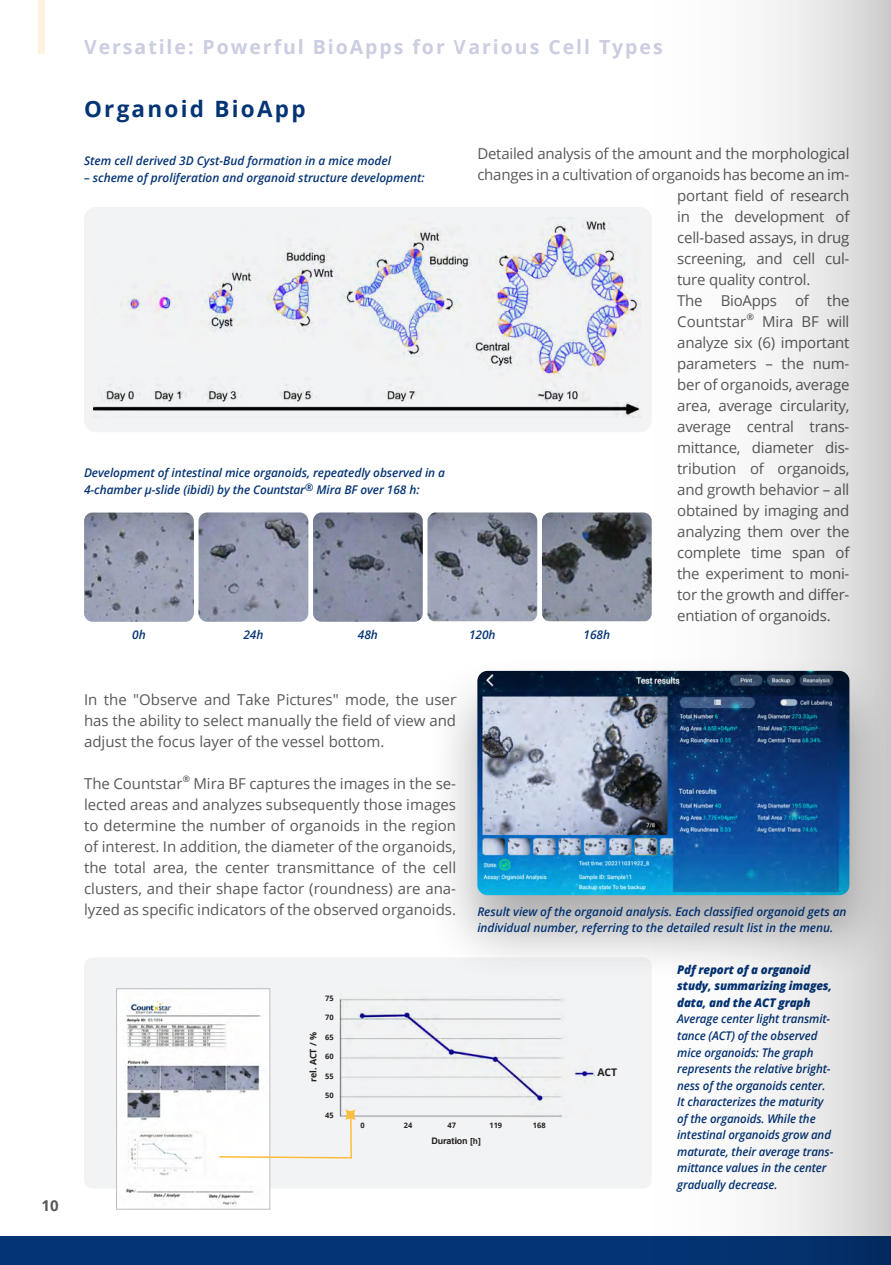
<style>
.page{position:relative;width:891px;height:1265px;background:#fff}
.page>*{position:absolute;margin:0;border:0;box-sizing:border-box;transform-origin:0 0}
.t1{font:700 22.5px "Open Sans";letter-spacing:.1em;color:#053474}
.t2{font:700 19.5px "Open Sans";letter-spacing:.1em;color:#cbcde1}
.t3{font:15px/21px "Open Sans";letter-spacing:-.015em;color:#57585a;text-align:justify}
.t4{font:700 15px "Open Sans";color:#57585a}
.t5{font:italic 600 12px/16.5px "Open Sans";letter-spacing:-.005em;color:#053474}
.t6{font:italic 600 12px/16.5px "Open Sans";letter-spacing:-.005em;color:#053474;scale:.96 1}
.t7{font:italic 800 12px/16.5px "Open Sans";letter-spacing:-.01em;color:#053474;scale:.96 1}
.t8{font:700 10.5px "Open Sans";color:#231f20}
.t9{font:700 9px "Arial";letter-spacing:-.01em;color:#231f20}
.t10{font:700 9px "Open Sans";letter-spacing:-.005em;color:#231f20}
.t11{font:italic 600 9px "Open Sans";color:#57585a}
.t12{font:700 7.5px "Open Sans";letter-spacing:-.005em;color:#231f20}
.s1{font-size:8.4px}
</style>
<div class="page">
<div style="left:0;top:1235px;width:891px;height:29px;background:#053474"></div>
<div style="left:84px;top:207px;width:568px;height:225px;background:#f2f3f4;border-radius:12px"></div>
<img style="left:93px;top:231px;width:363px;height:181px">
<img style="left:84px;top:512px;width:110px;height:109px">
<img style="left:199px;top:512px;width:109px;height:109px">
<img style="left:313px;top:512px;width:110px;height:109px">
<img style="left:427px;top:512px;width:29px;height:109px">
<div style="left:84px;top:957px;width:568px;height:231px;background:#f2f3f4;border-radius:9px"></div>
<div style="left:38px;top:0;width:7px;height:54px;background:#fef3de"></div>
<img style="left:118px;top:990px;width:150px;height:215px">
<div style="left:116px;top:988px;width:154px;height:221px;border:1px solid #bcbdc0"></div>
<img style="left:339px;top:998px;width:117px;height:119px">
<svg style="left:218px;top:1109px;width:138px;height:50px"></svg>
<svg style="left:456px;top:0;width:435px;height:1264px"></svg>
<p class="t4" style="left:42px;top:1194px;width:19px">10</p>
<h2 class="t2" style="left:84px;top:33px;width:580px">Versatile: Powerful BioApps for Various Cell Types</h2>
<h1 class="t1" style="left:84px;top:93px;width:223px">Organoid BioApp</h1>
<p class="t5" style="left:84px;top:152px;width:308px">Stem cell derived 3D Cyst-Bud formation in a mice model</p>
<p class="t5" style="left:84px;top:169px;width:342px">– scheme of proliferation and organoid structure development:</p>
<p class="t5" style="left:84px;top:464px;width:363px">Development of intestinal mice organoids, repeatedly observed in a<br>4-chamber µ-slide (ibidi) by the Countstar<sup>®</sup> Mira BF over 168 h:</p>
<p class="t3" style="left:477px;top:143px;width:374px">Detailed analysis of the amount and the morphological</p>
<p class="t3" style="left:477px;top:164px;width:374px">changes in a cultivation of organoids has become an im-</p>
<p class="t3" style="left:677px;top:185px;width:174px">portant field of research</p>
<p class="t3" style="left:677px;top:206px;width:174px">in the development of</p>
<p class="t3" style="left:677px;top:227px;width:174px">cell-based assays, in drug</p>
<p class="t3" style="left:677px;top:248px;width:174px">screening, and cell cul-</p>
<p class="t3" style="left:677px;top:269px;width:135px">ture quality control.</p>
<p class="t3" style="left:677px;top:290px;width:174px">The BioApps of the</p>
<p class="t3" style="left:677px;top:311px;width:71px">Countstar</p>
<p class="t11" style="left:746px;top:310px;width:9px">®</p>
<p class="t3" style="left:677px;top:311px;width:174px;text-indent:85px">Mira BF will analyze six (6) important parameters – the num&shy;ber of organoids, average area, average circularity, average central trans&shy;mittance, diameter dis&shy;tribution of organoids, and growth behavior – all obtained by imaging and analyzing them over the complete time span of the experiment to moni&shy;tor the growth and differ&shy;entiation of organoids.</p>
<p class="t5" style="left:132px;top:626px;width:15px">0h</p>
<p class="t5" style="left:243px;top:626px;width:21px">24h</p>
<p class="t5" style="left:358px;top:626px;width:21px">48h</p>
<p class="t5" style="left:469px;top:626px;width:28px">120h</p>
<p class="t5" style="left:584px;top:626px;width:28px">168h</p>
<p class="t3" style="left:84px;top:689px;width:374px">In the ″Observe and Take Pictures″ mode, the user has the ability to select manually the field of view and adjust the focus layer of the vessel bottom.</p>
<p class="t3" style="left:84px;top:773px;width:100px">The Countstar</p>
<p class="t11" style="left:182px;top:772px;width:9px">®</p>
<p class="t3" style="left:84px;top:773px;width:374px;text-indent:109px">Mira BF captures the images in the se&shy;lected areas and analyzes subsequently those images to determine the number of organoids in the region of interest. In addition, the diameter of the organoids, the total area, the center transmittance of the cell clusters, and their shape factor (roundness) are ana&shy;lyzed as specific indicators of the observed organoids.</p>
<p class="t5" style="left:477px;top:902px;width:371px">Result view of the organoid analysis. Each classified organoid gets an individual number, referring to the detailed result list in the menu.</p>
<p class="t10" style="left:307px;top:1082px;width:51px;rotate:-90deg">rel. ACT / %</p>
<p class="t12" style="left:325px;top:992px;width:10px">75</p>
<p class="t12" style="left:325px;top:1012px;width:10px">70</p>
<p class="t12" style="left:325px;top:1031px;width:10px">65</p>
<p class="t12" style="left:325px;top:1051px;width:10px">60</p>
<p class="t12" style="left:325px;top:1070px;width:10px">55</p>
<p class="t12" style="left:325px;top:1090px;width:10px">50</p>
<p class="t12" style="left:325px;top:1109px;width:10px">45</p>
<p class="t12" style="left:360px;top:1120px;width:6px">0</p>
<p class="t12" style="left:404px;top:1120px;width:10px">24</p>
<p class="t12" style="left:447px;top:1120px;width:10px">47</p>
<p class="t12" style="left:489px;top:1120px;width:14px">119</p>
<p class="t12" style="left:533px;top:1120px;width:14px">168</p>
<p class="t9" style="left:431px;top:1134px;width:51px">Duration <span class="s1">[h]</span></p>
<p class="t8" style="left:597px;top:1064px;width:21px">ACT</p>
<p class="t7" style="left:677px;top:960px;width:163px">Pdf report of a organoid study, summarizing images, data, and the ACT graph</p>
<p class="t6" style="left:677px;top:1010px;width:164px">Average center light transmit&shy;tance (ACT) of the observed mice organoids: The graph represents the relative bright&shy;ness of the organoids center.<br>It characterizes the maturity of the organoids. While the intestinal organoids grow and maturate, their average trans&shy;mittance values in the center gradually decrease.</p>
</div>
